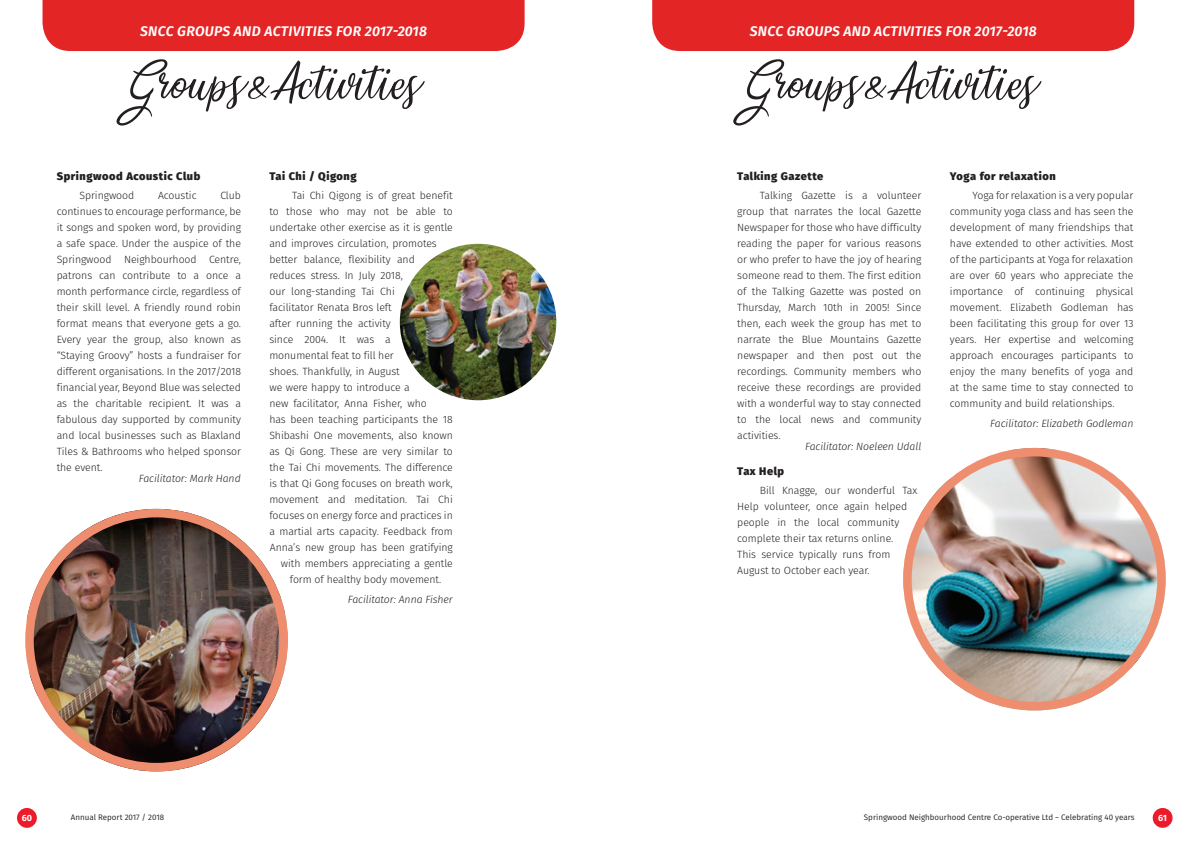
<style>
.page{position:relative;width:1191px;height:842px;background:#fff}
.page>*{position:absolute;margin:0;border:0;box-sizing:border-box;transform-origin:0 0}
.t1{font:italic 600 14px "Fira Sans";letter-spacing:.02em;color:#fff}
.t2{font:800 11px "Fira Sans";letter-spacing:.05em;color:#231f20}
.t3{font:300 10.5px/16px "Fira Sans";letter-spacing:-.005em;color:#231f20;text-align:justify}
.t4{font:italic 300 10.5px "Fira Sans";letter-spacing:-.005em;color:#231f20}
.t5{font:700 9px "Fira Sans";color:#fff}
.t6{font:8px "Fira Sans";color:#231f20}
</style>
<div class="page">
<img style="left:27px;top:509px;width:261px;height:262px">
<div style="left:25px;top:509px;width:263px;height:262px;border:9px solid #ef8d6f;border-radius:50%"></div>
<img style="left:903px;top:448px;width:262px;height:262px;border-radius:131px">
<div style="left:903px;top:448px;width:262px;height:262px;border:9px solid #ef8d6f;border-radius:50%"></div>
<img style="left:400px;top:244px;width:156px;height:156px;border-radius:78px">
<div style="left:43px;top:0;width:481px;height:51px;background:#e32525"></div>
<div style="left:652px;top:0;width:482px;height:51px;background:#e32525"></div>
<svg style="left:116px;top:59px;width:309px;height:67px"></svg>
<svg style="left:733px;top:59px;width:308px;height:67px"></svg>
<div style="left:1152px;top:808px;width:20px;height:20px;background:#ec1b2b;border-radius:50%"></div>
<div style="left:17px;top:808px;width:20px;height:20px;background:#ec1b2b;border-radius:50%"></div>
<h1 class="t1" style="left:140px;top:19px;width:288px">SNCC GROUPS AND ACTIVITIES FOR 2017-2018</h1>
<h1 class="t1" style="left:750px;top:19px;width:288px">SNCC GROUPS AND ACTIVITIES FOR 2017-2018</h1>
<p class="t2" style="left:57px;top:167px;width:145px">Springwood Acoustic Club</p>
<p class="t3" style="left:79px;top:187px;width:56px">Springwood</p>
<p class="t3" style="left:158px;top:187px;width:40px">Acoustic</p>
<p class="t3" style="left:57px;top:187px;width:186px;text-indent:164px">Club continues to encourage performance, be it songs and spoken word, by providing a safe space. Under the auspice of the Springwood Neighbourhood Centre, patrons can contribute to a once a month performance circle, regardless of their skill level. A friendly round robin format means that everyone gets a go.<br>Every year the group, also known as “Staying Groovy” hosts a fundraiser for different organisations. In the 2017/2018 financial year, Beyond Blue was selected as the charitable recipient. It was a fabulous day supported by community and local businesses such as Blaxland Tiles &amp; Bathrooms who helped sponsor the event.</p>
<p class="t4" style="left:139px;top:471px;width:103px">Facilitator: Mark Hand</p>
<p class="t2" style="left:269px;top:167px;width:89px">Tai Chi / Qigong</p>
<p class="t3" style="left:292px;top:187px;width:162px">Tai Chi Qigong is of great benefit</p>
<p class="t3" style="left:269px;top:203px;width:185px">to those who may not be able to</p>
<p class="t3" style="left:269px;top:219px;width:185px">undertake other exercise as it is gentle</p>
<p class="t3" style="left:269px;top:235px;width:169px">and improves circulation, promotes</p>
<p class="t3" style="left:269px;top:251px;width:147px">better balance, flexibility and</p>
<p class="t3" style="left:269px;top:267px;width:135px">reduces stress. In July 2018,</p>
<p class="t3" style="left:269px;top:283px;width:127px">our long-standing Tai Chi</p>
<p class="t3" style="left:269px;top:300px;width:124px">facilitator Renata Bros left</p>
<p class="t3" style="left:269px;top:316px;width:123px">after running the activity</p>
<p class="t3" style="left:269px;top:332px;width:123px">since 2004. It was a</p>
<p class="t3" style="left:269px;top:348px;width:126px">monumental feat to fill her</p>
<p class="t3" style="left:269px;top:364px;width:132px">shoes. Thankfully, in August</p>
<p class="t3" style="left:269px;top:380px;width:142px">we were happy to introduce a</p>
<p class="t3" style="left:269px;top:396px;width:159px">new facilitator, Anna Fisher, who</p>
<p class="t3" style="left:269px;top:412px;width:185px">has been teaching participants the 18</p>
<p class="t3" style="left:269px;top:428px;width:185px">Shibashi One movements, also known</p>
<p class="t3" style="left:269px;top:444px;width:185px">as Qi Gong. These are very similar to</p>
<p class="t3" style="left:269px;top:460px;width:185px">the Tai Chi movements. The difference</p>
<p class="t3" style="left:269px;top:476px;width:185px">is that Qi Gong focuses on breath work,</p>
<p class="t3" style="left:269px;top:492px;width:185px">movement and meditation. Tai Chi</p>
<p class="t3" style="left:269px;top:508px;width:185px">focuses on energy force and practices in</p>
<p class="t3" style="left:269px;top:524px;width:185px">a martial arts capacity. Feedback from</p>
<p class="t3" style="left:270px;top:540px;width:184px">Anna’s new group has been gratifying</p>
<p class="t3" style="left:281px;top:556px;width:173px">with members appreciating a gentle</p>
<p class="t3" style="left:290px;top:572px;width:153px">form of healthy body movement.</p>
<p class="t4" style="left:348px;top:592px;width:107px">Facilitator: Anna Fisher</p>
<p class="t2" style="left:737px;top:167px;width:88px">Talking Gazette</p>
<p class="t3" style="left:737px;top:187px;width:186px;text-indent:23px">Talking Gazette is a volunteer group that narrates the local Gazette Newspaper for those who have difficulty reading the paper for various reasons or who prefer to have the joy of hearing someone read to them. The first edition of the Talking Gazette was posted on Thursday, March 10th in 2005! Since then, each week the group has met to narrate the Blue Mountains Gazette newspaper and then post out the recordings. Community members who receive these recordings are provided with a wonderful way to stay connected to the local news and community activities.</p>
<p class="t4" style="left:805px;top:439px;width:118px">Facilitator: Noeleen Udall</p>
<p class="t2" style="left:737px;top:461px;width:48px">Tax Help</p>
<p class="t3" style="left:737px;top:482px;width:182px;text-align:left;text-indent:23px">Bill Knagge, our wonderful Tax<br>Help volunteer, once again helped people in the local community complete their tax returns online.<br>This service typically runs from<br>August to October each year.</p>
<p class="t2" style="left:950px;top:167px;width:107px">Yoga for relaxation</p>
<p class="t3" style="left:950px;top:187px;width:185px;text-indent:23px">Yoga for relaxation is a very popular community yoga class and has seen the development of many friendships that have extended to other activities. Most of the participants at Yoga for relaxation are over 60 years who appreciate the importance of continuing physical movement. Elizabeth Godleman has been facilitating this group for over 13 years. Her expertise and welcoming approach encourages participants to enjoy the many benefits of yoga and at the same time to stay connected to community and build relationships.</p>
<p class="t4" style="left:990px;top:416px;width:145px">Facilitator: Elizabeth Godleman</p>
<p class="t5" style="left:22px;top:810px;width:12px">60</p>
<p class="t6" style="left:71px;top:811px;width:95px">Annual Report 2017 / 2018</p>
<p class="t6" style="left:864px;top:811px;width:272px">Springwood Neighbourhood Centre Co-operative Ltd ~ Celebrating 40 years</p>
<p class="t5" style="left:1158px;top:810px;width:10px">61</p>
</div>
